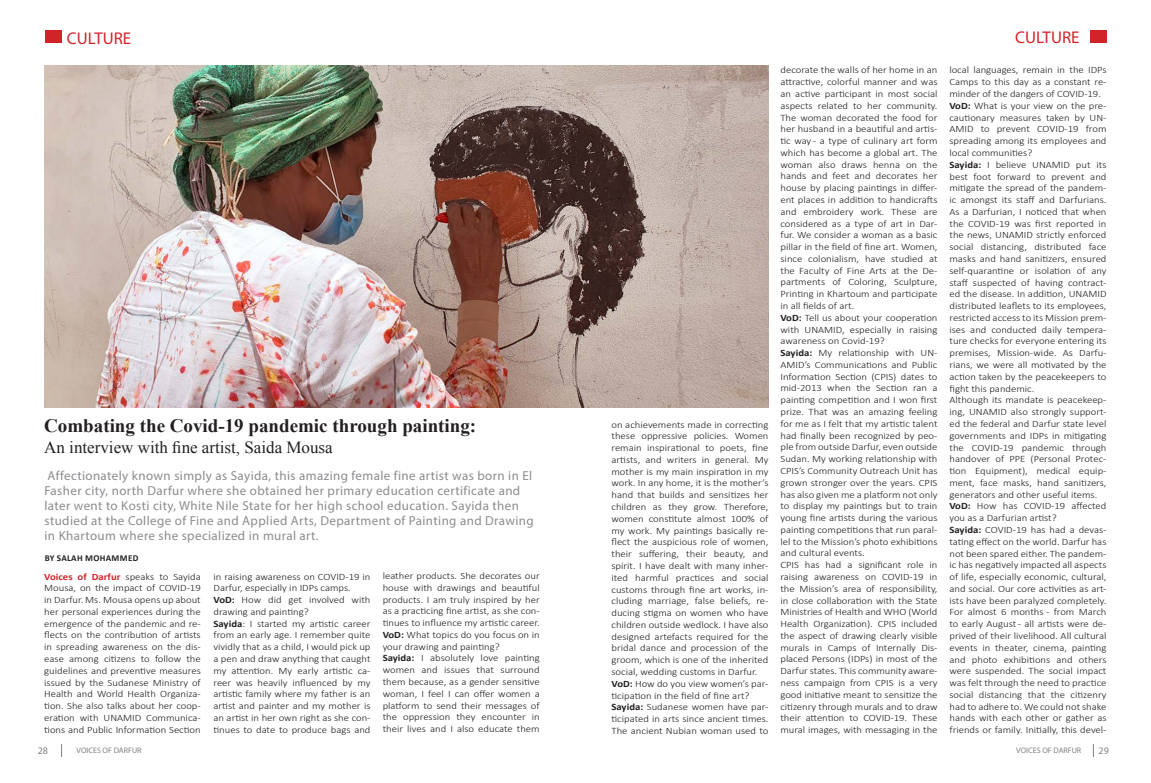
<style>
.page{position:relative;width:1151px;height:783px;background:#fff}
.page>*{position:absolute;margin:0;border:0;box-sizing:border-box;transform-origin:0 0}
.t1{font:700 19px "Times New Roman";color:#231f20}
.t2{font:17px "Times New Roman";color:#231f20}
.t3{font:17px "Myriad Pro";color:#d1232a}
.t4{font:13px/15px "Myriad Pro";letter-spacing:.03em;color:#8a8c8f}
.t5{font:10px "Myriad Pro";color:#808285}
.t6{font:300 9.7px/11.8px "Calibri";color:#231f20;scale:1.1 1}
.t7{font:700 9px "Calibri";letter-spacing:.04em;color:#231f20}
.t8{font:8px "Myriad Pro";color:#808285}
.s1{font-weight:700}
.s2{font-weight:700;color:#d1232a}
</style>
<div class="page">
<svg style="left:61px;top:744px;width:1px;height:12px"></svg>
<svg style="left:1093px;top:744px;width:1px;height:12px"></svg>
<div style="left:45px;top:31px;width:16px;height:12px;background:#d1232a"></div>
<img style="left:45px;top:65px;width:723px;height:343px">
<div style="left:1090px;top:30px;width:16px;height:13px;background:#d1232a"></div>
<h2 class="t3" style="left:67px;top:28px;width:66px">CULTURE</h2>
<h1 class="t1" style="left:44px;top:413px;width:433px">Combating the Covid-19 pandemic through painting:</h1>
<h2 class="t2" style="left:44px;top:435px;width:290px">An interview with fine artist, Saida Mousa</h2>
<p class="t4" style="left:45px;top:468px;width:491px">Affectionately known simply as Sayida, this amazing female fine artist was born in El Fasher city, north Darfur where she obtained her primary education certificate and later went to Kosti city, White Nile State for her high school education. Sayida then studied at the College of Fine and Applied Arts, Department of Painting and Drawing in Khartoum where she specialized in mural art.</p>
<p class="t6" style="left:213px;top:570px;width:144px">in raising awareness on COVID-19 in Darfur, especially in IDPs camps.<br><span class="s1">VoD:</span> How did get involved with drawing and painting?<br><span class="s1">Sayida</span>: I started my artistic career from an early age. I remember quite vividly that as a child, I would pick up a pen and draw anything that caught my attention. My early artistic ca&shy;reer was heavily influenced by my artistic family where my father is an artist and painter and my mother is an artist in her own right as she con&shy;tinues to date to produce bags and</p>
<p class="t6" style="left:383px;top:569px;width:144px">leather products. She decorates our house with drawings and beautiful products. I am truly inspired by her as a practicing fine artist, as she con&shy;tinues to influence my artistic career.<br><span class="s1">VoD:</span> What topics do you focus on in your drawing and painting?<br><span class="s1">Sayida:</span> I absolutely love painting women and issues that surround them because, as a gender sensitive woman, I feel I can offer women a platform to send their messages of the oppression they encounter in their lives and I also educate them</p>
<p class="t7" style="left:45px;top:552px;width:95px">BY SALAH MOHAMMED</p>
<p class="t6" style="left:44px;top:570px;width:144px;text-align:justify"><span class="s2">Voices of Darfur</span> speaks to Sayida Mousa, on the impact of COVID-19 in Darfur. Ms. Mousa opens up about her personal experiences during the emergence of the pandemic and re&shy;flects on the contribution of artists in spreading awareness on the dis&shy;ease among citizens to follow the guidelines and preventive measures issued by the Sudanese Ministry of Health and World Health Organiza&shy;tion. She also talks about her coop&shy;eration with UNAMID Communica&shy;tions and Public Information Section</p>
<p class="t6" style="left:611px;top:418px;width:144px">on achievements made in correcting these oppressive policies. Women remain inspirational to poets, fine artists, and writers in general. My mother is my main inspiration in my work. In any home, it is the mother’s hand that builds and sensitizes her children as they grow. Therefore, women constitute almost 100% of my work. My paintings basically re&shy;flect the auspicious role of women, their suffering, their beauty, and spirit. I have dealt with many inher&shy;ited harmful practices and social customs through fine art works, in&shy;cluding marriage, false beliefs, re&shy;ducing stigma on women who have children outside wedlock. I have also designed artefacts required for the bridal dance and procession of the groom, which is one of the inherited social, wedding customs in Darfur.<br><span class="s1">VoD:</span> How do you view women’s par&shy;ticipation in the field of fine art?<br><span class="s1">Sayida:</span> Sudanese women have par&shy;ticipated in arts since ancient times.<br>The ancient Nubian woman used to</p>
<h2 class="t3" style="left:1015px;top:27px;width:66px">CULTURE</h2>
<p class="t6" style="left:780px;top:64px;width:144px">decorate the walls of her home in an attractive, colorful manner and was an active participant in most social aspects related to her community.<br>The woman decorated the food for her husband in a beautiful and artis&shy;tic way - a type of culinary art form which has become a global art. The woman also draws henna on the hands and feet and decorates her house by placing paintings in differ&shy;ent places in addition to handicrafts and embroidery work. These are considered as a type of art in Dar&shy;fur. We consider a woman as a basic pillar in the field of fine art. Women, since colonialism, have studied at the Faculty of Fine Arts at the De&shy;partments of Coloring, Sculpture, Printing in Khartoum and participate in all fields of art.<br><span class="s1">VoD:</span> Tell us about your cooperation with UNAMID, especially in raising awareness on Covid-19?<br><span class="s1">Sayida:</span> My relationship with UN-AMID’s Communications and Public Information Section (CPIS) dates to mid-2013 when the Section ran a painting competition and I won first prize. That was an amazing feeling for me as I felt that my artistic talent had finally been recognized by peo&shy;ple from outside Darfur, even outside Sudan. My working relationship with CPIS’s Community Outreach Unit has grown stronger over the years. CPIS has also given me a platform not only to display my paintings but to train young fine artists during the various painting competitions that run paral&shy;lel to the Mission’s photo exhibitions and cultural events.<br>CPIS has had a significant role in raising awareness on COVID-19 in the Mission’s area of responsibility, in close collaboration with the State Ministries of Health and WHO (World Health Organization). CPIS included the aspect of drawing clearly visible murals in Camps of Internally Dis&shy;placed Persons (IDPs) in most of the Darfur states. This community aware&shy;ness campaign from CPIS is a very good initiative meant to sensitize the citizenry through murals and to draw their attention to COVID-19. These mural images, with messaging in the</p>
<p class="t6" style="left:949px;top:64px;width:144px">local languages, remain in the IDPs Camps to this day as a constant re&shy;minder of the dangers of COVID-19.<br><span class="s1">VoD:</span> What is your view on the pre&shy;cautionary measures taken by UN-AMID to prevent COVID-19 from spreading among its employees and local communities?<br><span class="s1">Sayida:</span> I believe UNAMID put its best foot forward to prevent and mitigate the spread of the pandem&shy;ic amongst its staff and Darfurians.<br>As a Darfurian, I noticed that when the COVID-19 was first reported in the news, UNAMID strictly enforced social distancing, distributed face masks and hand sanitizers, ensured self-quarantine or isolation of any staff suspected of having contract&shy;ed the disease. In addition, UNAMID distributed leaflets to its employees, restricted access to its Mission prem&shy;ises and conducted daily tempera&shy;ture checks for everyone entering its premises, Mission-wide. As Darfu&shy;rians, we were all motivated by the action taken by the peacekeepers to fight this pandemic.<br>Although its mandate is peacekeep&shy;ing, UNAMID also strongly support&shy;ed the federal and Darfur state level governments and IDPs in mitigating the COVID-19 pandemic through handover of PPE (Personal Protec&shy;tion Equipment), medical equip&shy;ment, face masks, hand sanitizers, generators and other useful items.<br><span class="s1">VoD:</span> How has COVID-19 affected you as a Darfurian artist?<br><span class="s1">Sayida:</span> COVID-19 has had a devas&shy;tating effect on the world. Darfur has not been spared either. The pandem&shy;ic has negatively impacted all aspects of life, especially economic, cultural, and social. Our core activities as art&shy;ists have been paralyzed completely.<br>For almost 6 months - from March to early August - all artists were de&shy;prived of their livelihood. All cultural events in theater, cinema, painting and photo exhibitions and others were suspended. The social impact was felt through the need to practice social distancing that the citizenry had to adhere to. We could not shake hands with each other or gather as friends or family. Initially, this devel-</p>
<p class="t5" style="left:38px;top:744px;width:12px">28</p>
<p class="t8" style="left:77px;top:745px;width:66px">VOICES OF DARFUR</p>
<p class="t8" style="left:1016px;top:745px;width:66px">VOICES OF DARFUR</p>
<p class="t5" style="left:1098px;top:744px;width:12px">29</p>
</div>
